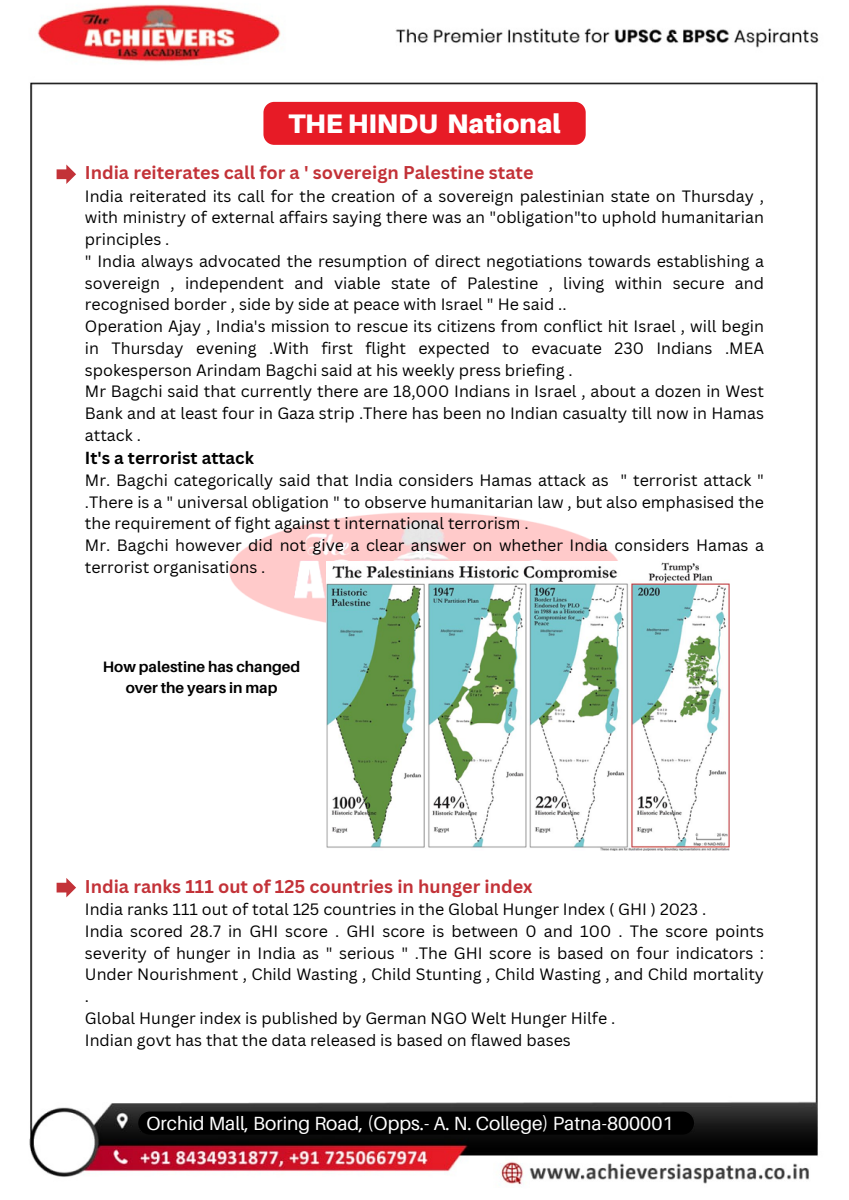
<style>
.page{position:relative;width:849px;height:1200px;background:#fff}
.page>*{position:absolute;margin:0;border:0;box-sizing:border-box;transform-origin:0 0}
.t1{font:900 26.8px "Aileron";color:#fff}
.t2{font:19.1px "Aileron";color:#fff}
.t3{font:700 18px "Canva Sans";color:#c33238}
.t4{font:700 17px "Canva Sans";color:#000}
.t5{font:16px/21.8px "Canva Sans";color:#000;text-align:justify}
.t6{font:700 15.1px/21px "Aileron";color:#000;text-align:center}
</style>
<div class="page">
<img style="left:29px;top:4px;width:790px;height:1181px">
<svg style="left:57px;top:165px;width:19px;height:19px"></svg>
<img style="left:210px;top:482px;width:433px;height:183px">
<img style="left:327px;top:561px;width:402px;height:289px">
<div style="left:263px;top:102px;width:322px;height:43px;background:#e71b26"></div>
<div style="left:138px;top:1112px;width:555px;height:23px;background:#000;border-radius:12px"></div>
<svg style="left:57px;top:878px;width:19px;height:19px"></svg>
<p class="t1" style="left:288px;top:107px;width:274px">THE HINDU National</p>
<p class="t3" style="left:85px;top:160px;width:450px">India reiterates call for a ' sovereign Palestine state</p>
<p class="t5" style="left:85px;top:185px;width:680px">India reiterated its call for the creation of a sovereign palestinian state on Thursday , with ministry of external affairs saying there was an "obligation"to uphold humanitarian principles .</p>
<p class="t5" style="left:85px;top:250px;width:680px">" India always advocated the resumption of direct negotiations towards establishing a sovereign , independent and viable state of Palestine , living within secure and recognised border , side by side at peace with Israel " He said ..</p>
<p class="t5" style="left:85px;top:315px;width:680px">Operation Ajay , India's mission to rescue its citizens from conflict hit Israel , will begin in Thursday evening .With first flight expected to evacuate 230 Indians .MEA spokesperson Arindam Bagchi said at his weekly press briefing .</p>
<p class="t5" style="left:85px;top:380px;width:680px">Mr Bagchi said that currently there are 18,000 Indians in Israel , about a dozen in West Bank and at least four in Gaza strip .There has been no Indian casualty till now in Hamas attack .</p>
<p class="t4" style="left:85px;top:446px;width:170px">It's a terrorist attack</p>
<p class="t5" style="left:85px;top:469px;width:680px">Mr. Bagchi categorically said that India considers Hamas attack as " terrorist attack " .There is a " universal obligation " to observe humanitarian law , but also emphasised the the requirement of fight against t international terrorism .</p>
<p class="t5" style="left:85px;top:534px;width:680px">Mr. Bagchi however did not give a clear answer on whether India considers Hamas a terrorist organisations .</p>
<p class="t6" style="left:103px;top:656px;width:199px">How palestine has changed over the years in map</p>
<p class="t3" style="left:85px;top:873px;width:449px">India ranks 111 out of 125 countries in hunger index</p>
<p class="t5" style="left:85px;top:898px;width:622px">India ranks 111 out of total 125 countries in the Global Hunger Index ( GHI ) 2023 .</p>
<p class="t5" style="left:85px;top:920px;width:680px">India scored 28.7 in GHI score . GHI score is between 0 and 100 . The score points severity of hunger in India as " serious " .The GHI score is based on four indicators :<br>Under Nourishment , Child Wasting , Child Stunting , Child Wasting , and Child mortality .</p>
<p class="t5" style="left:85px;top:1007px;width:532px">Global Hunger index is published by German NGO Welt Hunger Hilfe .</p>
<p class="t5" style="left:85px;top:1028px;width:487px">Indian govt has that the data released is based on flawed bases</p>
<p class="t2" style="left:146px;top:1111px;width:528px">Orchid Mall, Boring Road, (Opps.- A. N. College) Patna-800001</p>
</div>
